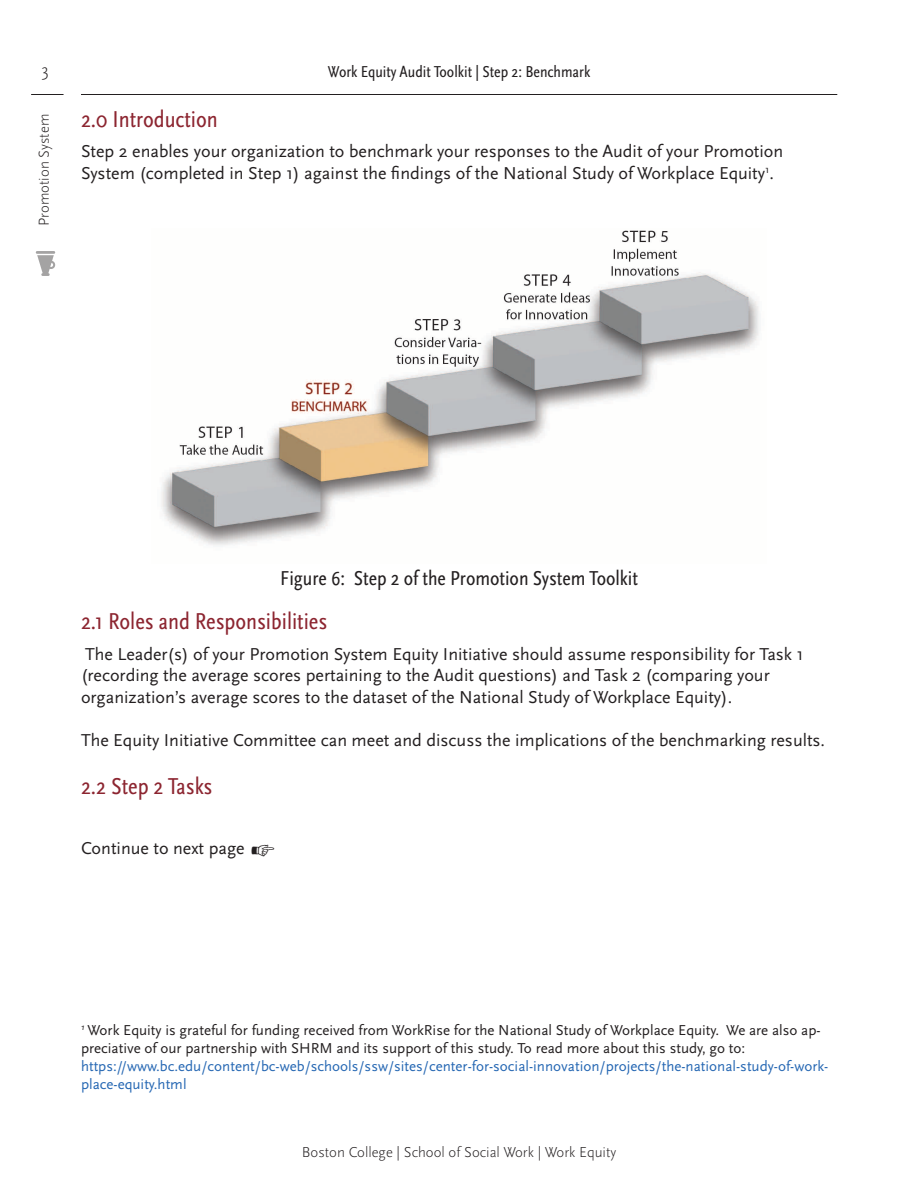
<style>
.page{position:relative;width:918px;height:1188px;background:#fff}
.page>*{position:absolute;margin:0;border:0;box-sizing:border-box;transform-origin:0 0}
.t1{font:condensed 24px "Scala Sans Pro";color:#8c2530}
.t2{font:condensed 21px "Scala Sans Pro";color:#231f20}
.t3{font:18px/21.6px "Scala Sans Pro";color:#231f20}
.t4{font:300 18px "Scala Sans Pro";color:#231f20}
.t5{font:condensed 16.5px "Scala Sans Pro";color:#231f20}
.t6{font:15px/18px "Scala Sans Pro";color:#231f20}
.t7{font:300 15px "Scala Sans Pro";color:#231f20}
.s1{font-size:27px}
.s2{color:#2567b3}
</style>
<div class="page">
<hr style="left:31px;top:94px;width:33px;height:1px;background:#231f20">
<hr style="left:81px;top:94px;width:756px;height:1px;background:#231f20">
<img style="left:161px;top:230px;width:599px;height:316px">
<img style="left:35px;top:251px;width:21px;height:25px">
<p class="t4" style="left:41px;top:59px;width:9px">3</p>
<p class="t5" style="left:328px;top:65px;width:264px">Work Equity Audit Toolkit | Step 2: Benchmark</p>
<p class="t7" style="left:35px;top:226px;width:113px;rotate:-90deg">Promotion System</p>
<p class="t1" style="left:81px;top:109px;width:138px">2.0 Introduction</p>
<p class="t3" style="left:81px;top:142px;width:704px">Step 2 enables your organization to benchmark your responses to the Audit of your Promotion<br>System (completed in Step 1) against the findings of the National Study of Workplace Equity<sup>1</sup>.</p>
<p class="t2" style="left:280px;top:570px;width:359px">Figure 6: Step 2 of the Promotion System Toolkit</p>
<p class="t1" style="left:81px;top:612px;width:248px">2.1 Roles and Responsibilities</p>
<p class="t3" style="left:81px;top:645px;width:724px">The Leader(s) of your Promotion System Equity Initiative should assume responsibility for Task 1 (recording the average scores pertaining to the Audit questions) and Task 2 (comparing your organization’s average scores to the dataset of the National Study of Workplace Equity).</p>
<p class="t3" style="left:81px;top:731px;width:746px">The Equity Initiative Committee can meet and discuss the implications of the benchmarking results.</p>
<p class="t1" style="left:81px;top:776px;width:133px">2.2 Step 2 Tasks</p>
<p class="t3" style="left:81px;top:839px;width:197px">Continue to next page <span class="s1">☞</span></p>
<p class="t6" style="left:81px;top:1022px;width:749px"><sup>1</sup> Work Equity is grateful for funding received from WorkRise for the National Study of Workplace Equity. We are also ap&shy;preciative of our partnership with SHRM and its support of this study. To read more about this study, go to: <span class="s2">https://www.bc.edu/content/bc-web/schools/ssw/sites/center-for-social-innovation/projects/the-national-study-of-work&shy;place-equity.html</span></p>
<p class="t7" style="left:302px;top:1143px;width:316px">Boston College | School of Social Work | Work Equity</p>
</div>
